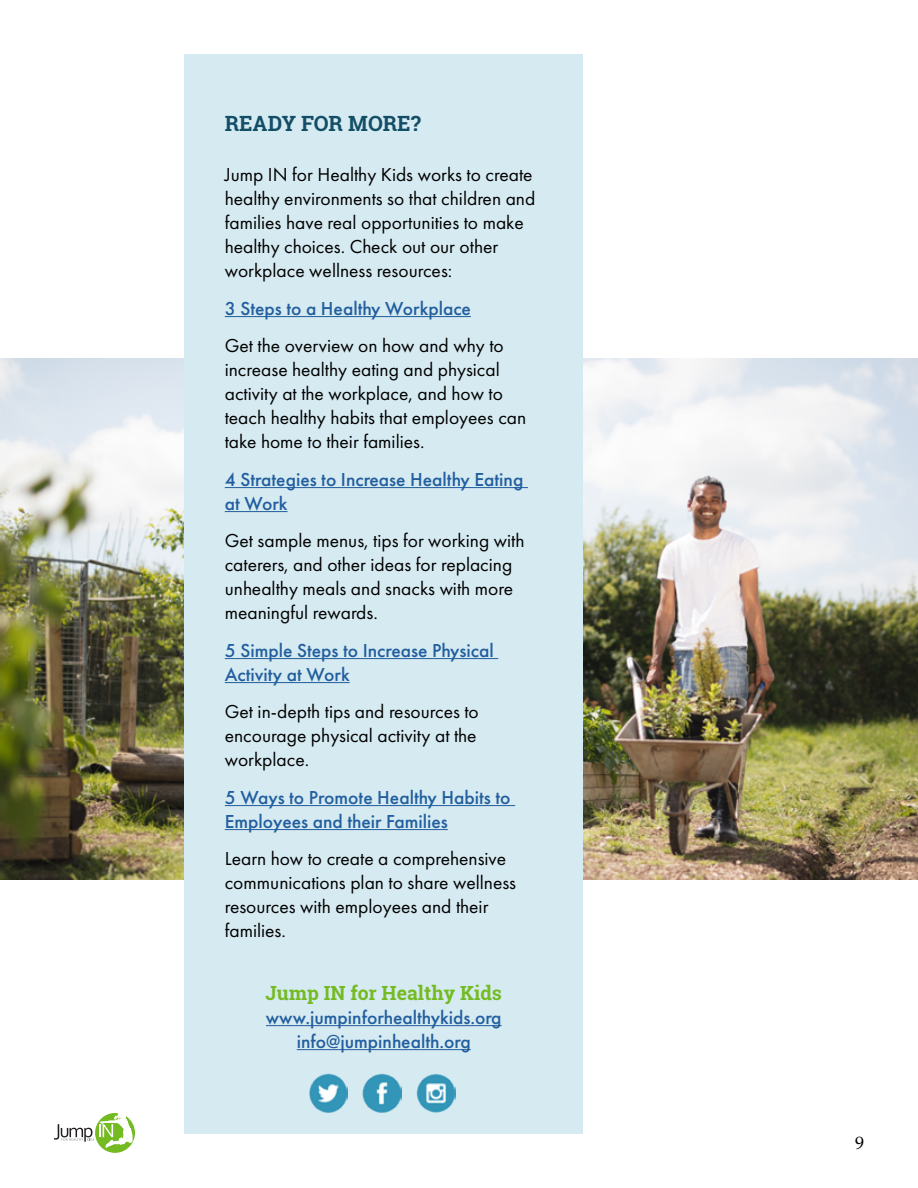
<style>
.page{position:relative;width:918px;height:1188px;background:#fff}
.page>*{position:absolute;margin:0;border:0;box-sizing:border-box;transform-origin:0 0}
.t1{font:700 21px "Roboto Slab";color:#124e66}
.t2{font:19.5px/24px "Futura PT";color:#000}
.t3{font:500 19.5px/24px "Futura PT";color:#215e9e}
.t4{font:700 19.5px "Roboto Slab";color:#74bb23}
.t5{font:18px "Palatino";color:#000}
</style>
<div class="page">
<svg style="left:54px;top:1113px;width:81px;height:40px"></svg>
<img style="left:0;top:359px;width:918px;height:520px">
<div style="left:185px;top:55px;width:398px;height:1079px;background:#d6eaf1"></div>
<hr style="left:225px;top:316px;width:246px;height:1px;background:#215e9e">
<hr style="left:225px;top:487px;width:303px;height:1px;background:#215e9e">
<hr style="left:225px;top:511px;width:63px;height:1px;background:#215e9e">
<hr style="left:225px;top:658px;width:273px;height:1px;background:#215e9e">
<hr style="left:225px;top:682px;width:125px;height:1px;background:#215e9e">
<hr style="left:225px;top:805px;width:290px;height:1px;background:#215e9e">
<hr style="left:225px;top:829px;width:223px;height:1px;background:#215e9e">
<hr style="left:266px;top:1025px;width:236px;height:1px;background:#215e9e">
<hr style="left:297px;top:1049px;width:174px;height:1px;background:#215e9e">
<img style="left:309px;top:1074px;width:39px;height:38px">
<img style="left:417px;top:1074px;width:38px;height:38px">
<img style="left:363px;top:1074px;width:38px;height:38px">
<p class="t1" style="left:225px;top:109px;width:198px">READY FOR MORE?</p>
<p class="t2" style="left:225px;top:163px;width:312px">Jump IN for Healthy Kids works to create healthy environments so that children and families have real opportunities to make healthy choices. Check out our other workplace wellness resources:</p>
<p class="t3" style="left:225px;top:296px;width:248px">3 Steps to a Healthy Workplace</p>
<p class="t2" style="left:225px;top:334px;width:303px">Get the overview on how and why to increase healthy eating and physical activity at the workplace, and how to teach healthy habits that employees can take home to their families.</p>
<p class="t3" style="left:225px;top:467px;width:300px">4 Strategies to Increase Healthy Eating at Work</p>
<p class="t2" style="left:225px;top:529px;width:301px">Get sample menus, tips for working with caterers, and other ideas for replacing unhealthy meals and snacks with more meaningful rewards.</p>
<p class="t3" style="left:225px;top:638px;width:270px">5 Simple Steps to Increase Physical<br>Activity at Work</p>
<p class="t2" style="left:225px;top:700px;width:256px;text-align:justify">Get in-depth tips and resources to encourage physical activity at the workplace.</p>
<p class="t3" style="left:225px;top:785px;width:287px">5 Ways to Promote Healthy Habits to<br>Employees and their Families</p>
<p class="t2" style="left:225px;top:847px;width:293px">Learn how to create a comprehensive communications plan to share wellness resources with employees and their families.</p>
<p class="t4" style="left:266px;top:979px;width:238px">Jump IN for Healthy Kids</p>
<p class="t3" style="left:266px;top:1005px;width:237px;text-align:center">www.jumpinforhealthykids.org info@jumpinhealth.org</p>
<p class="t5" style="left:855px;top:1128px;width:10px">9</p>
</div>
